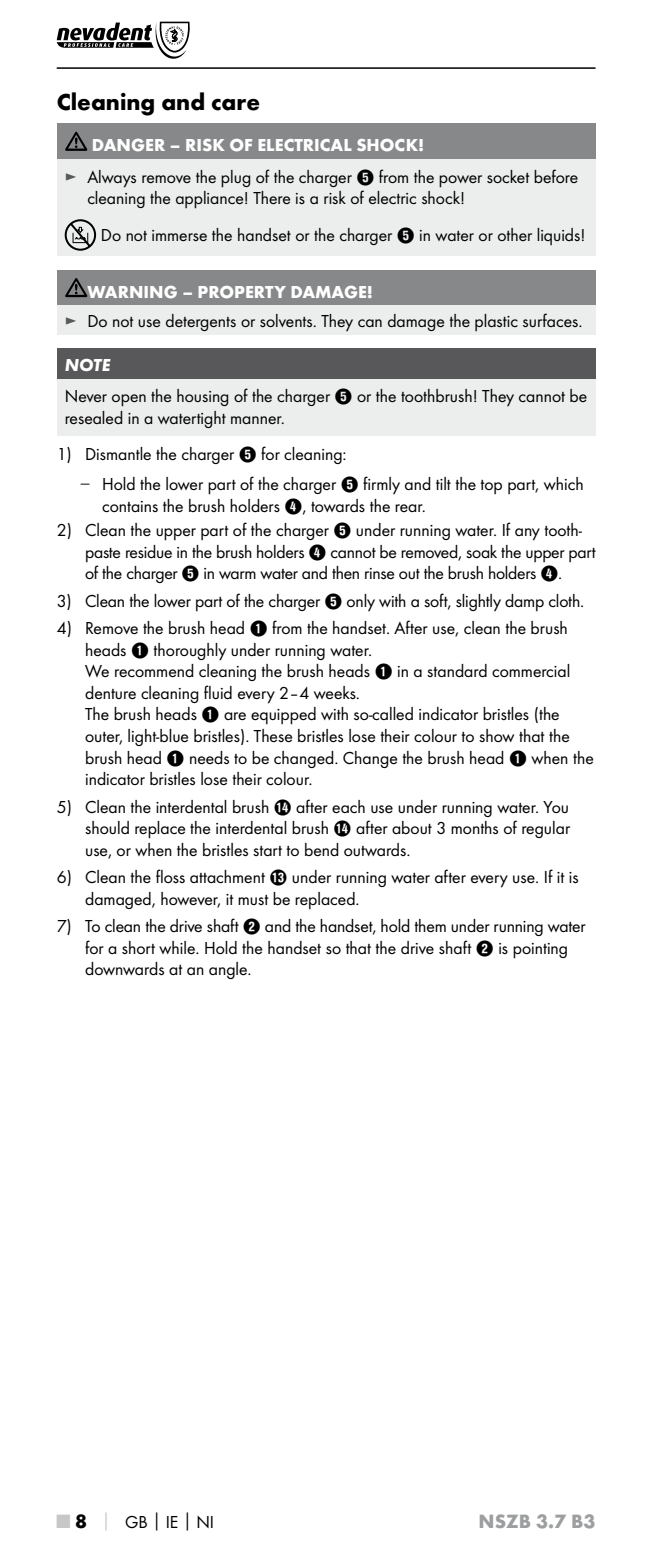
<style>
.page{position:relative;width:652px;height:1560px;background:#fff}
.page>*{position:absolute;margin:0;border:0;box-sizing:border-box;transform-origin:0 0}
.t1{font:700 24px "Futura";color:#000}
.t2{font:700 20px "Futura";color:#9c9e9f}
.t3{font:18px/21.6px "Futura Boo";color:#000}
.t4{font:700 18px "Futura";color:#fff}
.t5{font:italic 700 18px "Futura";color:#fff}
.s1{color:#58585a}
.s2{font-family:"Hako PI Nummern"}
.s3{font-family:"Verdana";color:#58585a}
.s4{font-family:"Futura";font-weight:700;font-size:20px;color:#c6c7c8}
.s5{font-family:"Futura";font-weight:700;font-size:20px}
.s6{font-family:"Futura";font-weight:700;color:#c6c7c8}
.s7{font-family:"Futura";font-weight:700}
</style>
<div class="page">
<hr style="left:57px;top:67px;width:539px;height:2px;background:#000">
<svg style="left:57px;top:21px;width:133px;height:38px"></svg>
<div style="left:57px;top:123px;width:539px;height:36px;background:#87888a"></div>
<div style="left:57px;top:159px;width:539px;height:97px;background:#eceded"></div>
<svg style="left:65px;top:132px;width:22px;height:19px"></svg>
<svg style="left:65px;top:219px;width:31px;height:32px"></svg>
<div style="left:57px;top:270px;width:539px;height:35px;background:#87888a"></div>
<div style="left:57px;top:305px;width:539px;height:30px;background:#eceded"></div>
<svg style="left:65px;top:278px;width:22px;height:19px"></svg>
<div style="left:57px;top:349px;width:539px;height:30px;background:#58585a"></div>
<div style="left:57px;top:379px;width:539px;height:56px;background:#eceded"></div>
<h1 class="t1" style="left:57px;top:87px;width:205px">Cleaning and care</h1>
<p class="t4" style="left:92px;top:134px;width:334px">DANGER – RISK OF ELECTRICAL SHOCK!</p>
<p class="t3" style="left:87px;top:166px;width:492px;text-indent:-23px"><span class="s1">►</span> Always remove the plug of the charger <span class="s2">5</span> from the power socket before cleaning the appliance! There is a risk of electric shock!</p>
<p class="t3" style="left:101px;top:224px;width:486px">Do not immerse the handset or the charger <span class="s2">5</span> in water or other liquids!</p>
<p class="t4" style="left:87px;top:280px;width:287px">WARNING – PROPERTY DAMAGE!</p>
<p class="t3" style="left:65px;top:310px;width:517px"><span class="s1">►</span> Do not use detergents or solvents. They can damage the plastic surfaces.</p>
<p class="t5" style="left:65px;top:354px;width:47px">NOTE</p>
<p class="t3" style="left:65px;top:385px;width:524px">Never open the housing of the charger <span class="s2">5</span> or the toothbrush! They cannot be resealed in a watertight manner.</p>
<p class="t3" style="left:57px;top:443px;width:291px">1) Dismantle the charger <span class="s2">5</span> for cleaning:</p>
<p class="t3" style="left:102px;top:473px;width:483px;text-indent:-23px"><span class="s3">–</span> Hold the lower part of the charger <span class="s2">5</span> firmly and tilt the top part, which contains the brush holders <span class="s2">4</span>, towards the rear.</p>
<p class="t3" style="left:85px;top:519px;width:512px;text-indent:-28px">2) Clean the upper part of the charger <span class="s2">5</span> under running water. If any tooth&shy;paste residue in the brush holders <span class="s2">4</span> cannot be removed, soak the upper part of the charger <span class="s2">5</span> in warm water and then rinse out the brush holders <span class="s2">4</span>.</p>
<p class="t3" style="left:57px;top:589px;width:527px">3) Clean the lower part of the charger <span class="s2">5</span> only with a soft, slightly damp cloth.</p>
<p class="t3" style="left:85px;top:617px;width:510px;text-indent:-28px">4) Remove the brush head <span class="s2">1</span> from the handset. After use, clean the brush heads <span class="s2">1</span> thoroughly under running water.<br>We recommend cleaning the brush heads <span class="s2">1</span> in a standard commercial denture cleaning fluid every 2–4 weeks.<br>The brush heads <span class="s2">1</span> are equipped with so-called indicator bristles (the outer, light-blue bristles). These bristles lose their colour to show that the brush head <span class="s2">1</span> needs to be changed. Change the brush head <span class="s2">1</span> when the indicator bristles lose their colour.</p>
<p class="t3" style="left:85px;top:795px;width:487px;text-align:justify;text-indent:-28px">5) Clean the interdental brush <span class="s2">R</span> after each use under running water. You should replace the interdental brush <span class="s2">R</span> after about 3 months of regular use, or when the bristles start to bend outwards.</p>
<p class="t3" style="left:85px;top:866px;width:495px;text-indent:-28px">6) Clean the floss attachment <span class="s2">E</span> under running water after every use. If it is damaged, however, it must be replaced.</p>
<p class="t3" style="left:85px;top:915px;width:502px;text-indent:-28px">7) To clean the drive shaft <span class="s2">2</span> and the handset, hold them under running water for a short while. Hold the handset so that the drive shaft <span class="s2">2</span> is pointing downwards at an angle.</p>
<p class="t3" style="left:57px;top:1510px;width:159px"><span class="s4">■</span> <span class="s5">8</span> <span class="s6">│</span> GB<span class="s7">│</span>IE<span class="s7">│</span>NI</p>
<p class="t2" style="left:479px;top:1508px;width:118px">NSZB 3.7 B3</p>
</div>
